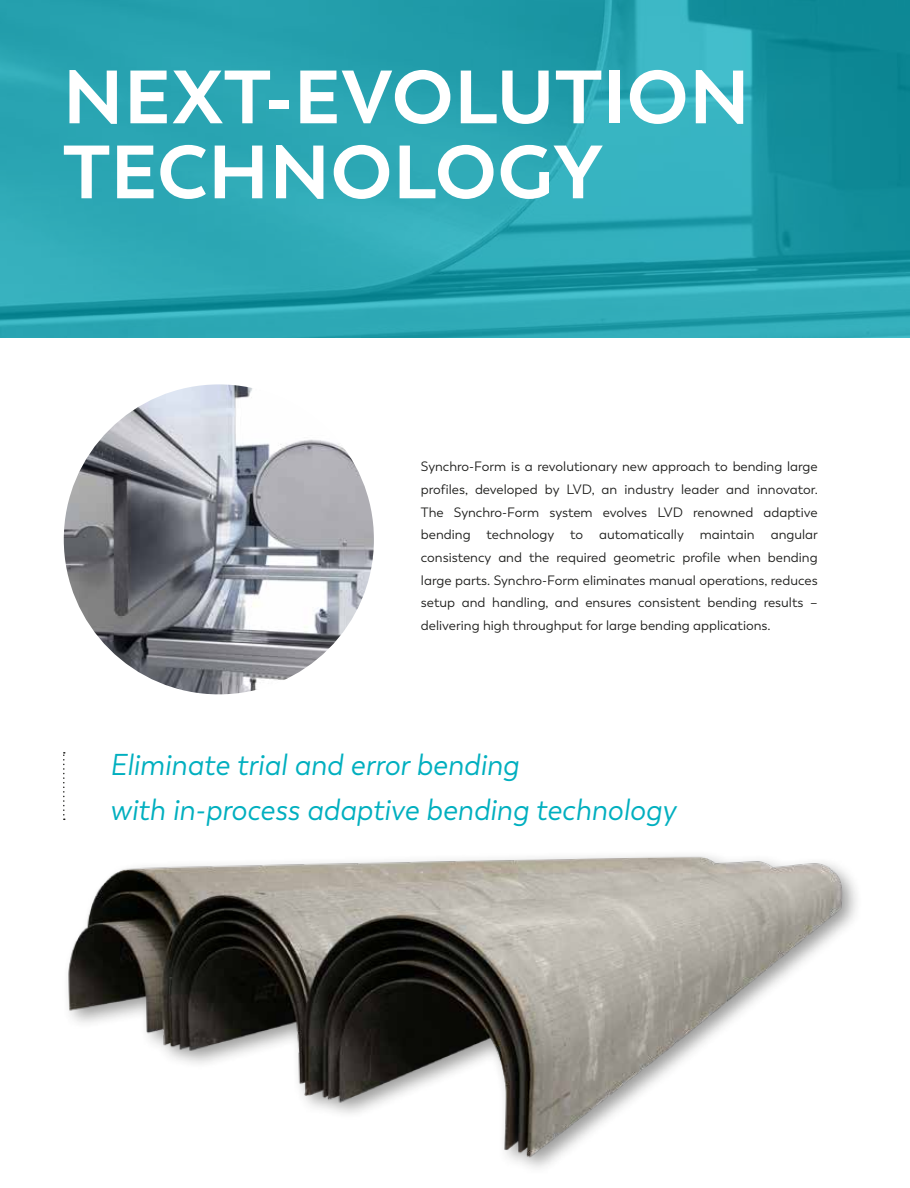
<style>
.page{position:relative;width:910px;height:1188px;background:#fff}
.page>*{position:absolute;margin:0;border:0;box-sizing:border-box;transform-origin:0 0}
.t1{font:700 75px/75px "Trenda";letter-spacing:.01em;color:#fff}
.t2{font:italic 30px/45px "Trenda";letter-spacing:.005em;color:#00afbf}
.t3{font:13.5px/22.6px "Trenda";color:#1d1d1b;text-align:justify}
</style>
<div class="page">
<svg style="left:0;top:0;width:909px;height:338px;background:#27a2b0"></svg>
<img style="left:64px;top:384px;width:310px;height:310px;border-radius:155px">
<img style="left:65px;top:818px;width:792px;height:350px">
<svg style="left:63px;top:752px;width:2px;height:68px"></svg>
<h1 class="t1" style="left:63px;top:60px;width:688px">NEXT-EVOLUTION<br>TECHNOLOGY</h1>
<p class="t3" style="left:421px;top:456px;width:398px">Synchro-Form is a revolutionary new approach to bending large profiles, developed by LVD, an industry leader and innovator.<br>The Synchro-Form system evolves LVD renowned adaptive bending technology to automatically maintain angular consistency and the required geometric profile when bending large parts. Synchro-Form eliminates manual operations, reduces setup and handling, and ensures consistent bending results – delivering high throughput for large bending applications.</p>
<h2 class="t2" style="left:110px;top:743px;width:567px">Eliminate trial and error bending<br>with in-process adaptive bending technology</h2>
</div>
